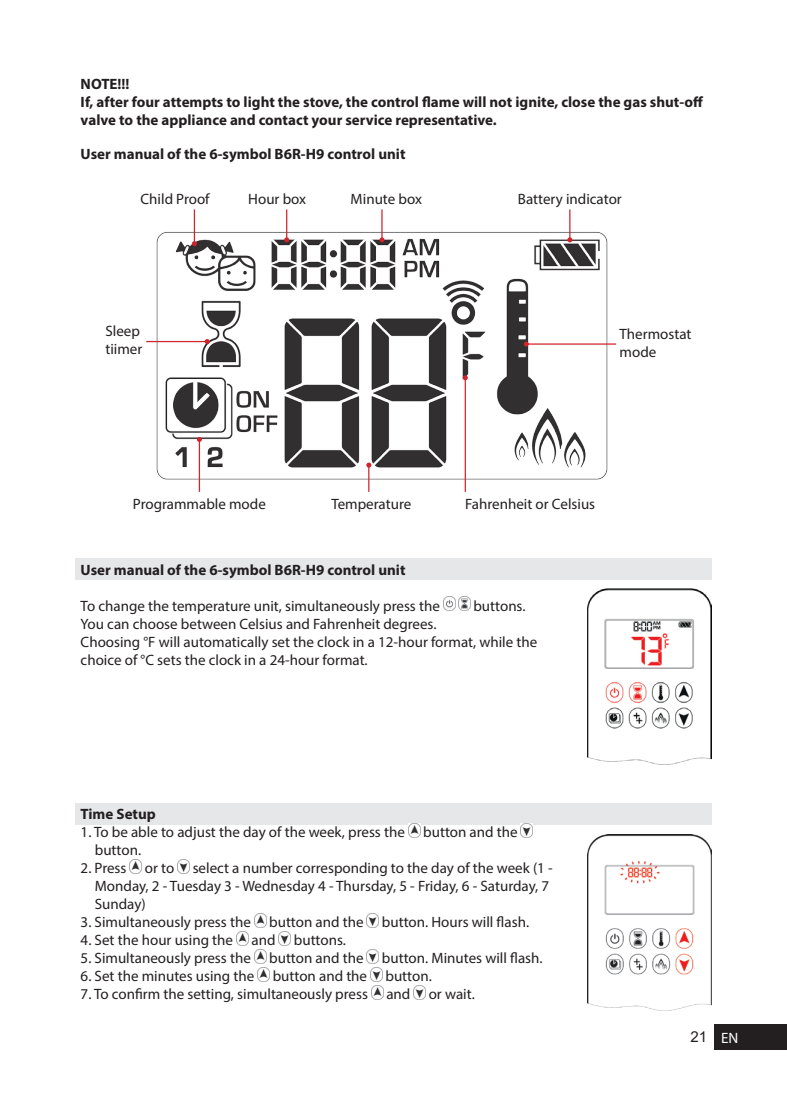
<style>
.page{position:relative;width:787px;height:1095px;background:#fff}
.page>*{position:absolute;margin:0;border:0;box-sizing:border-box;transform-origin:0 0}
.t1{font:15px/18px "Myriad Pro";color:#231f20}
.t2{font:700 15px/18px "Myriad Pro";color:#231f20}
.t3{font:15px "Arial";color:#231f20}
.t4{font:15px "Myriad Pro";color:#fff}
</style>
<div class="page">
<div style="left:714px;top:1025px;width:73px;height:25px;background:#231f20"></div>
<div style="left:75px;top:559px;width:636px;height:21px;background:#e6e7e9"></div>
<div style="left:75px;top:803px;width:636px;height:22px;background:#e6e7e9"></div>
<img style="left:152px;top:228px;width:456px;height:255px">
<hr style="left:464px;top:378px;width:2px;height:114px;background:#d1232a">
<svg style="left:463px;top:375px;width:5px;height:5px"></svg>
<svg style="left:366px;top:463px;width:5px;height:29px"></svg>
<hr style="left:199px;top:439px;width:1px;height:53px;background:#d1232a">
<svg style="left:197px;top:437px;width:5px;height:5px"></svg>
<hr style="left:194px;top:209px;width:1px;height:35px;background:#d1232a">
<svg style="left:192px;top:241px;width:5px;height:5px"></svg>
<hr style="left:286px;top:209px;width:1px;height:31px;background:#d1232a">
<svg style="left:284px;top:237px;width:5px;height:5px"></svg>
<hr style="left:381px;top:209px;width:1px;height:31px;background:#d1232a">
<svg style="left:379px;top:237px;width:5px;height:5px"></svg>
<hr style="left:569px;top:209px;width:1px;height:31px;background:#d1232a">
<svg style="left:567px;top:237px;width:5px;height:5px"></svg>
<hr style="left:146px;top:341px;width:61px;height:1px;background:#d1232a">
<svg style="left:205px;top:339px;width:5px;height:5px"></svg>
<hr style="left:526px;top:343px;width:90px;height:2px;background:#d1232a">
<svg style="left:524px;top:342px;width:5px;height:5px"></svg>
<img style="left:443px;top:596px;width:12px;height:14px">
<img style="left:458px;top:596px;width:12px;height:14px">
<img style="left:408px;top:823px;width:12px;height:14px">
<img style="left:521px;top:823px;width:12px;height:14px">
<img style="left:130px;top:859px;width:12px;height:14px">
<img style="left:177px;top:859px;width:12px;height:14px">
<img style="left:254px;top:913px;width:12px;height:14px">
<img style="left:367px;top:913px;width:12px;height:14px">
<img style="left:236px;top:931px;width:12px;height:14px">
<img style="left:279px;top:931px;width:12px;height:14px">
<img style="left:254px;top:949px;width:12px;height:14px">
<img style="left:367px;top:949px;width:12px;height:14px">
<img style="left:257px;top:967px;width:12px;height:14px">
<img style="left:370px;top:967px;width:12px;height:14px">
<img style="left:371px;top:985px;width:12px;height:14px">
<img style="left:413px;top:985px;width:12px;height:14px">
<img style="left:588px;top:589px;width:123px;height:175px">
<img style="left:588px;top:835px;width:123px;height:175px">
<p class="t2" style="left:81px;top:75px;width:624px">NOTE!!!<br>If, after four attempts to light the stove, the control flame will not ignite, close the gas shut-off valve to the appliance and contact your service representative.</p>
<p class="t2" style="left:81px;top:145px;width:326px">User manual of the 6-symbol B6R-H9 control unit</p>
<p class="t1" style="left:141px;top:189px;width:71px">Child Proof</p>
<p class="t1" style="left:248px;top:189px;width:59px">Hour box</p>
<p class="t1" style="left:350px;top:189px;width:73px">Minute box</p>
<p class="t1" style="left:518px;top:189px;width:105px">Battery indicator</p>
<p class="t1" style="left:105px;top:321px;width:38px">Sleep tiimer</p>
<p class="t1" style="left:619px;top:325px;width:73px">Thermostat mode</p>
<p class="t1" style="left:133px;top:495px;width:134px">Programmable mode</p>
<p class="t1" style="left:331px;top:495px;width:81px">Temperature</p>
<p class="t1" style="left:465px;top:495px;width:131px">Fahrenheit or Celsius</p>
<p class="t2" style="left:81px;top:560px;width:326px">User manual of the 6-symbol B6R-H9 control unit</p>
<p class="t1" style="left:81px;top:596px;width:361px">To change the temperature unit, simultaneously press the</p>
<p class="t1" style="left:473px;top:596px;width:54px">buttons.</p>
<p class="t1" style="left:81px;top:614px;width:458px">You can choose between Celsius and Fahrenheit degrees.<br>Choosing °F will automatically set the clock in a 12-hour format, while the choice of °C sets the clock in a 24-hour format.</p>
<p class="t2" style="left:81px;top:805px;width:77px">Time Setup</p>
<p class="t1" style="left:95px;top:823px;width:424px;text-indent:-14px">1. To be able to adjust the day of the week, press the button and the button.</p>
<p class="t1" style="left:95px;top:859px;width:459px;text-indent:-14px">2. Press or to select a number corresponding to the day of the week (1 -<br>Monday, 2 - Tuesday 3 - Wednesday 4 - Thursday, 5 - Friday, 6 - Saturday, 7<br>Sunday)</p>
<p class="t1" style="left:81px;top:913px;width:450px">3. Simultaneously press the button and the button. Hours will flash.</p>
<p class="t1" style="left:81px;top:931px;width:267px">4. Set the hour using the and buttons.</p>
<p class="t1" style="left:81px;top:949px;width:463px">5. Simultaneously press the button and the button. Minutes will flash.</p>
<p class="t1" style="left:81px;top:967px;width:353px">6. Set the minutes using the button and the button.</p>
<p class="t1" style="left:81px;top:985px;width:395px">7. To confirm the setting, simultaneously press and or wait.</p>
<p class="t3" style="left:690px;top:1026px;width:18px">21</p>
<p class="t4" style="left:721px;top:1029px;width:19px">EN</p>
</div>
